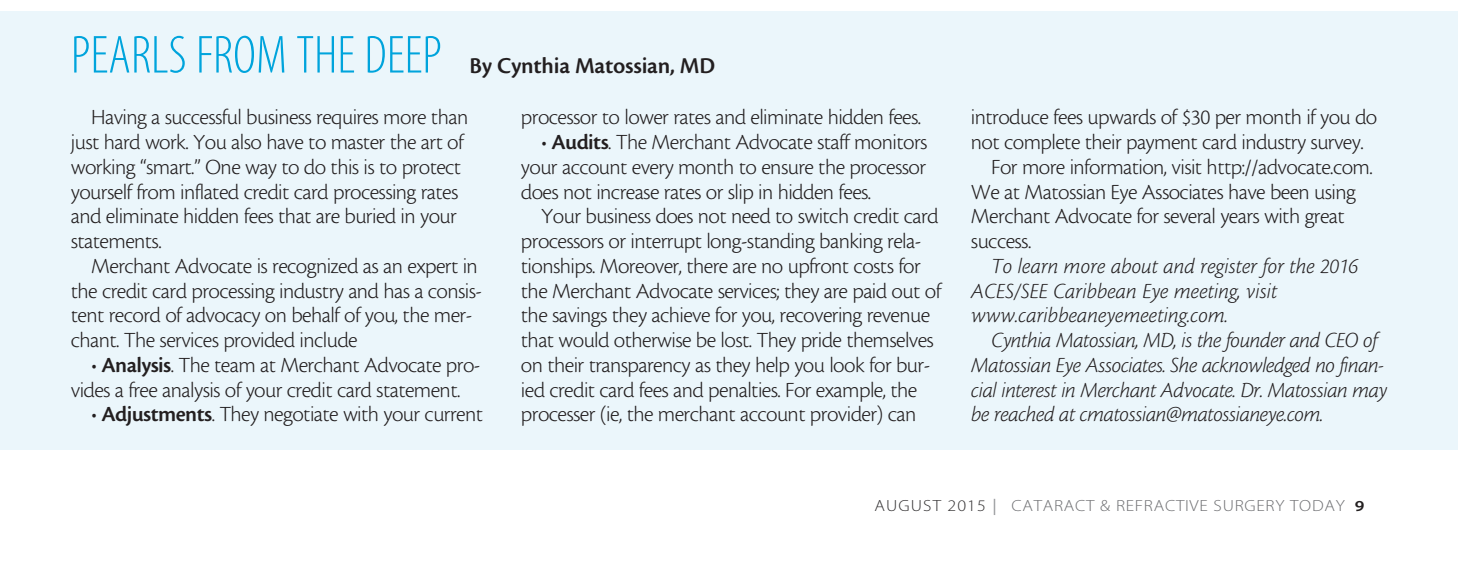
<style>
.page{position:relative;width:1458px;height:567px;background:#fff}
.page>*{position:absolute;margin:0;border:0;box-sizing:border-box;transform-origin:0 0}
.sidebar_h1{font:54px "Myriad MM 215 300";color:#00a4dc}
.sidebar_h1-2{font:23.62px "Cronos MM 574 10";letter-spacing:-.01em;color:#231f20}
.sidebar_body{font:22.5px/24.8px "Cronos MM 250 10";letter-spacing:-.025em;color:#231f20}
.sidebar_body-2{font:22.5px/24.8px "Cronos MM It 250 10";letter-spacing:-.025em;color:#231f20}
.sidebar_body-3{font:22.5px/24.8px "Cronos MM It 250 10";letter-spacing:-.005em;color:#231f20}
.t1{font:16.2px "Myriad MM 215 600";letter-spacing:.04em;color:#6c6d70;scale:1.11 1}
.s1{font-family:"Cronos MM 574 10"}
.s2{color:#312f30}
.s3{font-family:"Myriad MM 400 600";color:#939598}
.s4{font-family:"Myriad MM 565 600";font-size:15.3px;color:#231f20}
</style>
<div class="page">
<div style="left:0;top:12px;width:1458px;height:438px;background:#ebf6fb"></div>
<p class="sidebar_h1" style="left:71px;top:28px;width:373px">PEARLS FROM THE DEEP</p>
<p class="sidebar_h1-2" style="left:470px;top:53px;width:247px">By Cynthia Matossian, MD</p>
<p class="sidebar_body" style="left:71px;top:105px;width:399px;text-indent:20px">Having a successful business requires more than just hard work. You also have to master the art of working “smart.” One way to do this is to protect yourself from inflated credit card processing rates and eliminate hidden fees that are buried in your statements.</p>
<p class="sidebar_body" style="left:71px;top:254px;width:413px;text-indent:20px">Merchant Advocate is recognized as an expert in the credit card processing industry and has a consis&shy;tent record of advocacy on behalf of you, the mer&shy;chant. The services provided include</p>
<p class="sidebar_body" style="left:71px;top:353px;width:411px;text-indent:20px">• <span class="s1">Analysis</span>. The team at Merchant Advocate pro&shy;vides a free analysis of your credit card statement.</p>
<p class="sidebar_body" style="left:91px;top:402px;width:394px">• <span class="s1">Adjustments</span>. They negotiate with your current</p>
<p class="sidebar_body" style="left:521px;top:105px;width:402px">processor to lower rates and eliminate hidden fees.</p>
<p class="sidebar_body" style="left:521px;top:130px;width:408px;text-align:justify;text-indent:20px">• <span class="s1">Audits</span>. The Merchant Advocate staff monitors your account every month to ensure the processor does not increase rates or slip in hidden fees.</p>
<p class="sidebar_body" style="left:521px;top:204px;width:422px;text-indent:20px">Your business does not need to switch credit card processors or interrupt long-standing banking rela&shy;tionships. Moreover, there are no upfront costs for the Merchant Advocate services; they are paid out of the savings they achieve for you, recovering revenue that would otherwise be lost. They pride themselves on their transparency as they help you look for bur&shy;ied credit card fees and penalties. For example, the processer (ie, the merchant account provider) can</p>
<p class="sidebar_body" style="left:971px;top:105px;width:408px">introduce fees upwards of $30 per month if you do not complete their payment card industry survey.</p>
<p class="sidebar_body" style="left:971px;top:155px;width:403px;text-indent:20px">For more information, visit http://advocate.com.<br>We at Matossian Eye Associates have been using Merchant Advocate for several years with great success.</p>
<p class="sidebar_body-3" style="left:971px;top:254px;width:389px;text-indent:20px">To learn more about and register for the 2016<br>ACES/SEE Caribbean Eye meeting, visit www.caribbeaneyemeeting.com.</p>
<p class="sidebar_body-2" style="left:971px;top:328px;width:418px;text-indent:20px">Cynthia Matossian, MD, is the founder and CEO of Matossian Eye Associates. She acknowledged no finan&shy;cial interest in Merchant Advocate. Dr. Matossian may be reached at cmatossian@matossianeye.com.</p>
<p class="t1" style="left:875px;top:497px;width:443px"><span class="s2">AUGUST 2015</span> <span class="s3">|</span> CATARACT &amp; REFRACTIVE SURGERY TODAY <span class="s4">9</span></p>
</div>
